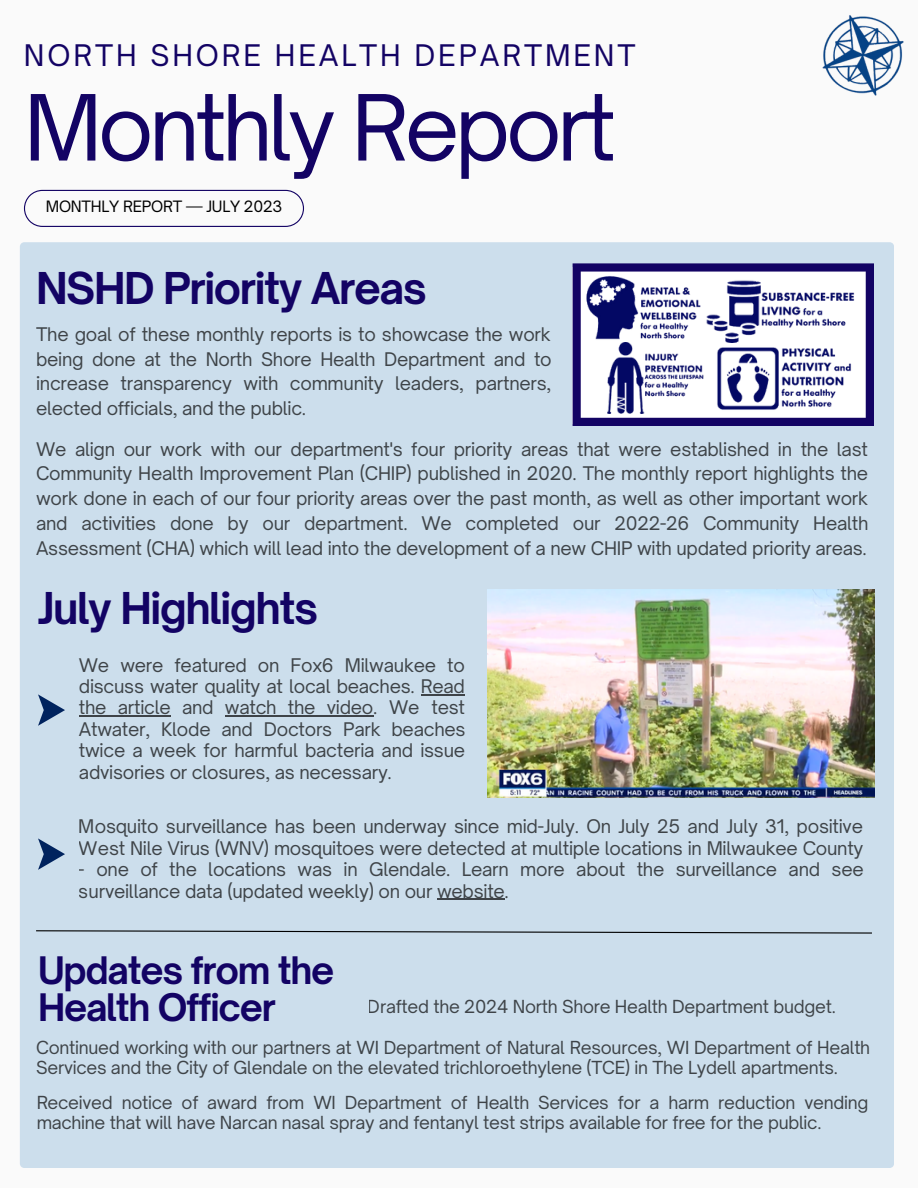
<style>
.page{position:relative;width:918px;height:1188px;background:#fafafa}
.page>*{position:absolute;margin:0;border:0;box-sizing:border-box;transform-origin:0 0}
.t1{font:87.15px "Open Sauce One";letter-spacing:-.05em;color:#130364}
.t2{font:700 42px "Open Sauce One";letter-spacing:-.035em;color:#130364}
.t3{font:700 36.3px/36.3px "Open Sauce One";letter-spacing:-.035em;color:#130364}
.t4{font:28.5px "Open Sauce One";letter-spacing:.1em;color:#130364}
.t5{font:18px/24.8px "Open Sauce One";letter-spacing:-.015em;color:#000;text-align:justify}
.t6{font:17.25px/19.2px "Open Sauce One";letter-spacing:-.015em;color:#000}
.t7{font:15px "Open Sauce One";letter-spacing:-.015em;color:#000}
</style>
<div class="page">
<svg style="left:24px;top:190px;width:280px;height:37px"></svg>
<div style="left:20px;top:242px;width:874px;height:926px;background:#ccdeec"></div>
<svg style="left:573px;top:263px;width:301px;height:163px"></svg>
<img style="left:580px;top:275px;width:123px;height:66px">
<img style="left:705px;top:279px;width:152px;height:63px">
<img style="left:590px;top:343px;width:115px;height:71px">
<img style="left:715px;top:345px;width:138px;height:67px">
<svg style="left:38px;top:694px;width:27px;height:32px"></svg>
<svg style="left:38px;top:838px;width:27px;height:32px"></svg>
<svg style="left:35px;top:930px;width:838px;height:4px;background:#929fa9"></svg>
<img style="left:822px;top:15px;width:82px;height:81px">
<img style="left:487px;top:589px;width:387px;height:208px">
<hr style="left:421px;top:694px;width:44px;height:1px;background:#000">
<hr style="left:79px;top:716px;width:92px;height:1px;background:#000">
<hr style="left:225px;top:716px;width:148px;height:1px;background:#000">
<hr style="left:437px;top:899px;width:68px;height:1px;background:#000">
<p class="t4" style="left:24px;top:38px;width:613px">NORTH SHORE HEALTH DEPARTMENT</p>
<p class="t1" style="left:24px;top:73px;width:594px">Monthly Report</p>
<p class="t7" style="left:46px;top:197px;width:238px">MONTHLY REPORT — JULY 2023</p>
<p class="t2" style="left:36px;top:262px;width:392px">NSHD Priority Areas</p>
<p class="t5" style="left:36px;top:322px;width:517px">The goal of these monthly reports is to showcase the work being done at the North Shore Health Department and to increase transparency with community leaders, partners, elected officials, and the public.</p>
<p class="t5" style="left:36px;top:436px;width:834px">We align our work with our department's four priority areas that were established in the last Community Health Improvement Plan (CHIP) published in 2020. The monthly report highlights the work done in each of our four priority areas over the past month, as well as other important work and activities done by our department. We completed our 2022-26 Community Health Assessment (CHA) which will lead into the development of a new CHIP with updated priority areas.</p>
<p class="t2" style="left:38px;top:582px;width:282px">July Highlights</p>
<p class="t5" style="left:79px;top:654px;width:388px;line-height:21.3px">We were featured on Fox6 Milwaukee to discuss water quality at local beaches. Read the article and watch the video. We test Atwater, Klode and Doctors Park beaches twice a week for harmful bacteria and issue advisories or closures, as necessary.</p>
<p class="t5" style="left:79px;top:816px;width:786px;line-height:21.3px">Mosquito surveillance has been underway since mid-July. On July 25 and July 31, positive<br>West Nile Virus (WNV) mosquitoes were detected at multiple locations in Milwaukee County</p>
<p class="t5" style="left:79px;top:859px;width:786px;line-height:21.3px">- one of the locations was in Glendale. Learn more about the surveillance and see surveillance data (updated weekly) on our website.</p>
<p class="t3" style="left:38px;top:952px;width:298px">Updates from the<br>Health Officer</p>
<p class="t6" style="left:368px;top:997px;width:470px">Drafted the 2024 North Shore Health Department budget.</p>
<p class="t6" style="left:36px;top:1038px;width:836px">Continued working with our partners at WI Department of Natural Resources, WI Department of Health<br>Services and the City of Glendale on the elevated trichloroethylene (TCE) in The Lydell apartments.</p>
<p class="t6" style="left:36px;top:1092px;width:833px;line-height:20.2px">Received notice of award from WI Department of Health Services for a harm reduction vending machine that will have Narcan nasal spray and fentanyl test strips available for free for the public.</p>
</div>
